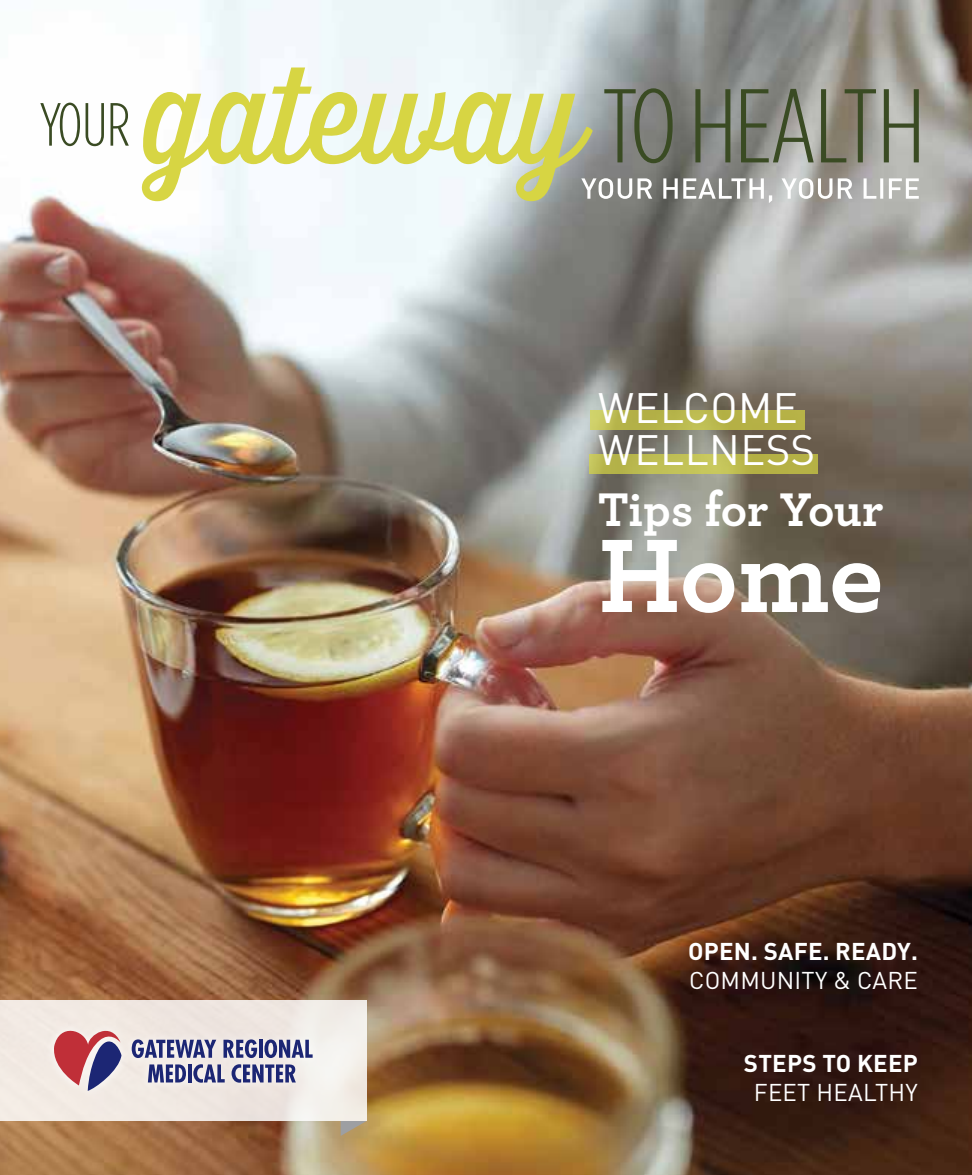
<style>
.page{position:relative;width:972px;height:1175px;background:#fff}
.page>*{position:absolute;margin:0;border:0;box-sizing:border-box;transform-origin:0 0}
.t1{font:700 109.5px "Archer";color:#fff}
.t2{font:700 49.5px "Archer";letter-spacing:-.005em;color:#fff}
.t3{font:42px/42px "DIN";letter-spacing:.01em;color:#fff}
.t4{font:700 24px "DIN Pro";letter-spacing:.01em;color:#fff}
.t5{font:24px "DIN Pro";letter-spacing:.01em;color:#fff}
</style>
<div class="page">
<img style="left:0;top:0;width:972px;height:1174px">
<svg style="left:590px;top:453px;width:228px;height:20px;background:#b8b650"></svg>
<svg style="left:590px;top:410px;width:215px;height:20px;background:#b8b64b"></svg>
<svg style="left:604px;top:88px;width:315px;height:75px;background:#7e8275"></svg>
<svg style="left:141px;top:67px;width:452px;height:134px"></svg>
<svg style="left:40px;top:103px;width:89px;height:43px"></svg>
<svg style="left:581px;top:178px;width:338px;height:25px"></svg>
<svg style="left:341px;top:1120px;width:26px;height:15px"></svg>
<div style="left:0;top:1000px;width:367px;height:120px;background:#f1e9e3"></div>
<svg style="left:132px;top:1039px;width:181px;height:43px"></svg>
<svg style="left:54px;top:1030px;width:67px;height:60px"></svg>
<h3 class="t3" style="left:598px;top:386px;width:218px">WELCOME<br>WELLNESS</h3>
<h2 class="t2" style="left:598px;top:471px;width:287px">Tips for Your</h2>
<h1 class="t1" style="left:598px;top:489px;width:287px">Home</h1>
<p class="t4" style="left:688px;top:935px;width:231px">OPEN. SAFE. READY.</p>
<p class="t5" style="left:689px;top:963px;width:230px">COMMUNITY &amp; CARE</p>
<p class="t4" style="left:744px;top:1047px;width:175px">STEPS TO KEEP</p>
<p class="t5" style="left:754px;top:1075px;width:166px">FEET HEALTHY</p>
</div>
